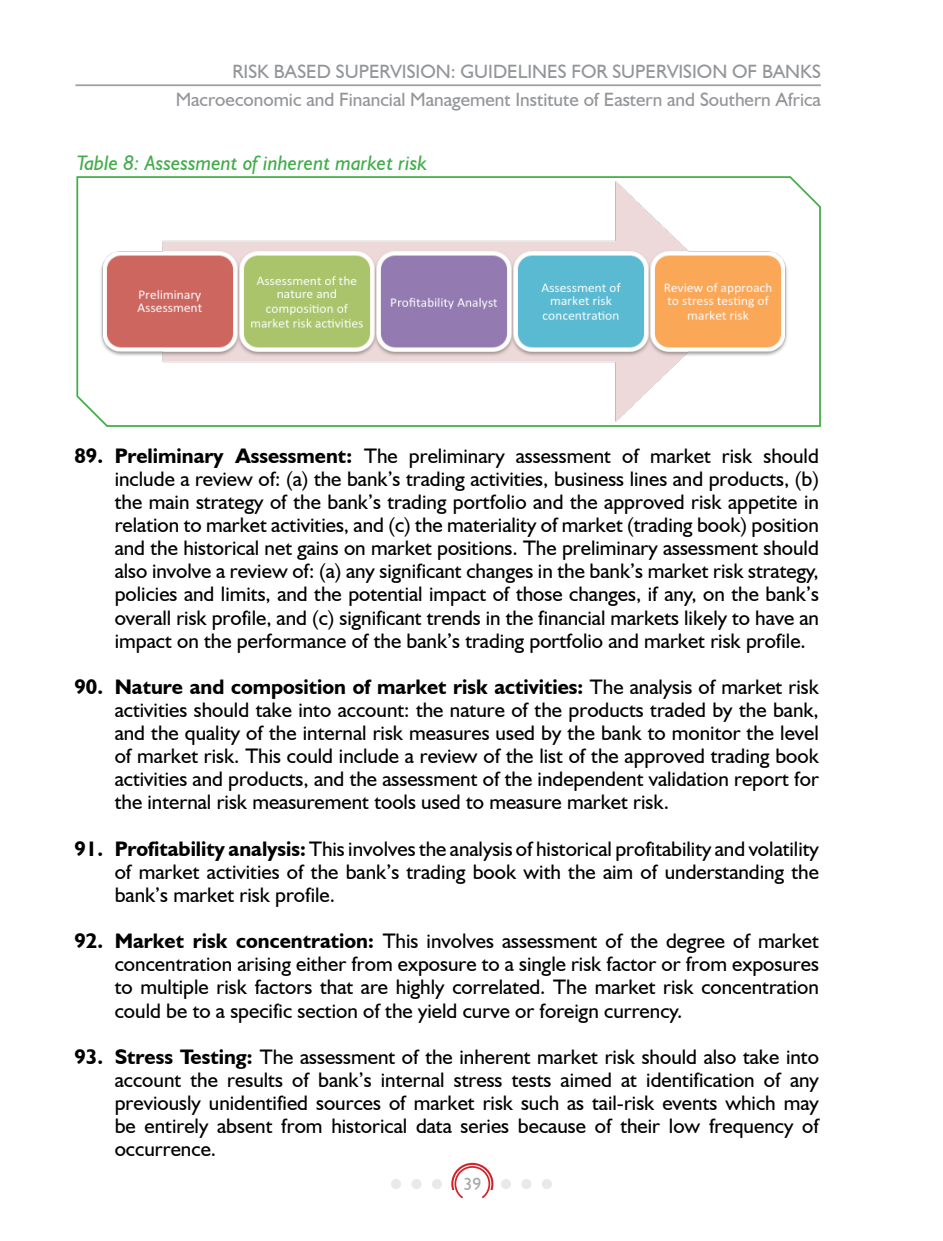
<style>
.page{position:relative;width:943px;height:1241px;background:#fff}
.page>*{position:absolute;margin:0;border:0;box-sizing:border-box;transform-origin:0 0}
.t1{font:21px/23.1px "Humanist 521 BT";color:#000;text-align:justify}
.t2{font:italic 21px "Humanist 521 BT";color:#41ad49}
.t3{font:19.25px "Humanist 521 BT";color:#939598}
.t4{font:17.5px "Humanist 521 BT";color:#a7a9ac}
.s1{font-weight:700}
</style>
<div class="page">
<hr style="left:75px;top:84px;width:745px;height:2px;background:#9d9fa2">
<div style="left:451px;top:1162px;width:42px;height:42px;border:2px solid #d2232a;border-radius:50%"></div>
<div style="left:451px;top:1189px;width:44px;height:20px;background:#fff"></div>
<div style="left:391px;top:1178px;width:10px;height:10px;background:#e9e9ea;border-radius:50%"></div>
<div style="left:411px;top:1178px;width:10px;height:10px;background:#e9e9ea;border-radius:50%"></div>
<div style="left:432px;top:1178px;width:10px;height:10px;background:#e9e9ea;border-radius:50%"></div>
<div style="left:454px;top:1165px;width:36px;height:36px;border:2px solid #d2232a;border-radius:50%"></div>
<div style="left:501px;top:1178px;width:10px;height:10px;background:#e9e9ea;border-radius:50%"></div>
<div style="left:521px;top:1178px;width:10px;height:10px;background:#e9e9ea;border-radius:50%"></div>
<div style="left:542px;top:1178px;width:10px;height:10px;background:#e9e9ea;border-radius:50%"></div>
<svg style="left:456px;top:1187px;width:33px;height:14px"></svg>
<svg style="left:76px;top:176px;width:745px;height:251px"></svg>
<p class="t3" style="left:233px;top:59px;width:590px">RISK BASED SUPERVISION: GUIDELINES FOR SUPERVISION OF BANKS</p>
<p class="t3" style="left:176px;top:88px;width:646px">Macroeconomic and Financial Management Institute of Eastern and Southern Africa</p>
<p class="t2" style="left:76px;top:150px;width:352px">Table 8: Assessment of inherent market risk</p>
<p class="t1" style="left:115px;top:443px;width:705px;text-indent:-40px"><span class="s1">89. Preliminary Assessment:</span> The preliminary assessment of market risk should include a review of: (a) the bank’s trading activities, business lines and products, (b) the main strategy of the bank’s trading portfolio and the approved risk appetite in relation to market activities, and (c) the materiality of market (trading book) position and the historical net gains on market positions. The preliminary assessment should also involve a review of: (a) any significant changes in the bank’s market risk strategy, policies and limits, and the potential impact of those changes, if any, on the bank’s overall risk profile, and (c) significant trends in the financial markets likely to have an impact on the performance of the bank’s trading portfolio and market risk profile.</p>
<p class="t1" style="left:115px;top:674px;width:706px;text-indent:-40px"><span class="s1">90. Nature and composition of market risk activities:</span> The analysis of market risk activities should take into account: the nature of the products traded by the bank, and the quality of the internal risk measures used by the bank to monitor the level of market risk. This could include a review of the list of the approved trading book activities and products, and the assessment of the independent validation report for the internal risk measurement tools used to measure market risk.</p>
<p class="t1" style="left:115px;top:836px;width:706px;text-indent:-40px"><span class="s1">91. Profitability analysis:</span> This involves the analysis of historical profitability and volatility of market activities of the bank’s trading book with the aim of understanding the bank’s market risk profile.</p>
<p class="t1" style="left:115px;top:928px;width:705px;text-indent:-40px"><span class="s1">92. Market risk concentration:</span> This involves assessment of the degree of market concentration arising either from exposure to a single risk factor or from exposures to multiple risk factors that are highly correlated. The market risk concentration could be to a specific section of the yield curve or foreign currency.</p>
<p class="t1" style="left:115px;top:1044px;width:706px;text-indent:-40px"><span class="s1">93. Stress Testing:</span> The assessment of the inherent market risk should also take into account the results of bank’s internal stress tests aimed at identification of any previously unidentified sources of market risk such as tail-risk events which may be entirely absent from historical data series because of their low frequency of occurrence.</p>
<p class="t4" style="left:463px;top:1172px;width:19px">39</p>
</div>
